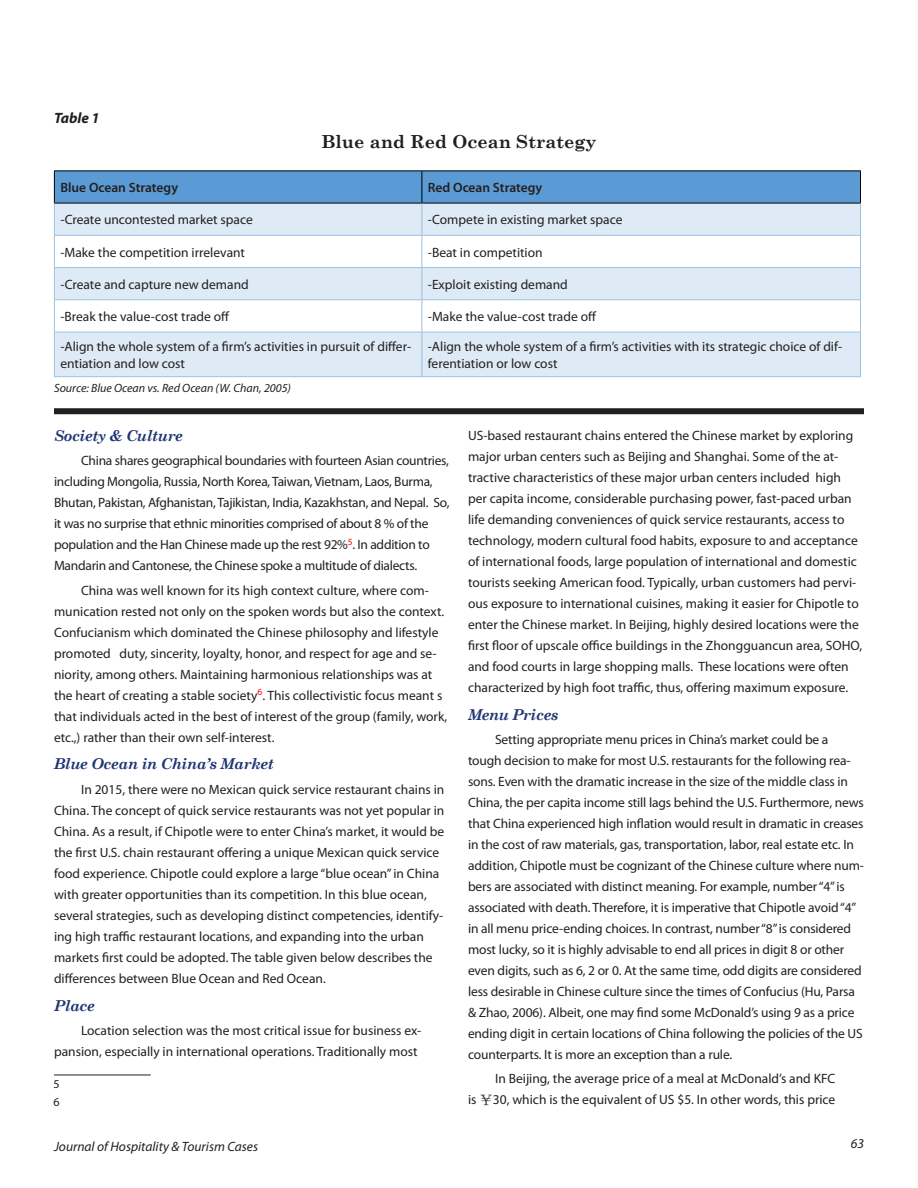
<style>
.page{position:relative;width:918px;height:1188px;background:#fff}
.page>*{position:absolute;margin:0;border:0;box-sizing:border-box;transform-origin:0 0}
.Table_chart_header{font:700 18px "Century Schoolbook";color:#231f20}
.Article_Sub-heading{font:italic 700 15px "Century Schoolbook";letter-spacing:-.03em;color:#1e3473}
.Table{font:italic 700 15px "Myriad Pro";color:#231f20}
.Article_Text{font:13.5px/21px "Myriad Pro";color:#231f20}
.TableTxt_9pt{font:13.5px/16.2px "Myriad Pro";color:#231f20}
.Article_Text-2{font:13.5px/21px "Myriad Pro";letter-spacing:-.02em;color:#231f20}
.t1{font:italic 13.5px "Myriad Pro";color:#231f20}
.TableTxt_9pt-2{font:600 13.5px "Myriad Pro";color:#231f20}
.Article_Text-3{font:italic 12px "Myriad Pro";color:#231f20}
.Abstract_text{font:12px "Myriad Pro";color:#231f20}
.s1{font-family:"DF Kai Shu SB Estd BF"}
</style>
<div class="page">
<div style="left:54px;top:408px;width:810px;height:6px;background:#231f20"></div>
<div style="left:55px;top:171px;width:805px;height:32px;background:#5b9bd5"></div>
<svg style="left:55px;top:204px;width:805px;height:172px;fill:#deeaf6"></svg>
<hr style="left:54px;top:171px;width:1px;height:32px;background:#000">
<hr style="left:422px;top:171px;width:1px;height:32px;background:#000">
<hr style="left:860px;top:171px;width:1px;height:32px;background:#000">
<hr style="left:54px;top:170px;width:368px;height:1px;background:#000">
<hr style="left:422px;top:170px;width:439px;height:1px;background:#000">
<hr style="left:54px;top:203px;width:368px;height:1px;background:#000">
<hr style="left:422px;top:203px;width:439px;height:1px;background:#000">
<hr style="left:54px;top:235px;width:368px;height:1px;background:#9cc2e5">
<hr style="left:422px;top:235px;width:439px;height:1px;background:#9cc2e5">
<hr style="left:54px;top:267px;width:368px;height:1px;background:#9cc2e5">
<hr style="left:422px;top:267px;width:439px;height:1px;background:#9cc2e5">
<hr style="left:54px;top:299px;width:368px;height:1px;background:#9cc2e5">
<hr style="left:422px;top:299px;width:439px;height:1px;background:#9cc2e5">
<hr style="left:54px;top:332px;width:368px;height:1px;background:#9cc2e5">
<hr style="left:422px;top:332px;width:439px;height:1px;background:#9cc2e5">
<hr style="left:54px;top:376px;width:368px;height:1px;background:#9cc2e5">
<hr style="left:422px;top:376px;width:439px;height:1px;background:#9cc2e5">
<hr style="left:54px;top:203px;width:1px;height:32px;background:#9cc2e5">
<hr style="left:54px;top:236px;width:1px;height:31px;background:#9cc2e5">
<hr style="left:54px;top:268px;width:1px;height:31px;background:#9cc2e5">
<hr style="left:54px;top:300px;width:1px;height:32px;background:#9cc2e5">
<hr style="left:54px;top:332px;width:1px;height:44px;background:#9cc2e5">
<hr style="left:422px;top:203px;width:1px;height:32px;background:#9cc2e5">
<hr style="left:860px;top:203px;width:1px;height:32px;background:#9cc2e5">
<hr style="left:422px;top:236px;width:1px;height:31px;background:#9cc2e5">
<hr style="left:860px;top:236px;width:1px;height:31px;background:#9cc2e5">
<hr style="left:422px;top:268px;width:1px;height:31px;background:#9cc2e5">
<hr style="left:860px;top:268px;width:1px;height:31px;background:#9cc2e5">
<hr style="left:422px;top:300px;width:1px;height:32px;background:#9cc2e5">
<hr style="left:860px;top:300px;width:1px;height:32px;background:#9cc2e5">
<hr style="left:422px;top:332px;width:1px;height:44px;background:#9cc2e5">
<hr style="left:860px;top:332px;width:1px;height:44px;background:#9cc2e5">
<hr style="left:54px;top:1075px;width:97px;height:1px;background:#231f20">
<p class="Table" style="left:54px;top:108px;width:47px">Table 1</p>
<p class="Table_chart_header" style="left:322px;top:127px;width:276px">Blue and Red Ocean Strategy</p>
<p class="TableTxt_9pt-2" style="left:60px;top:179px;width:119px">Blue Ocean Strategy</p>
<p class="TableTxt_9pt-2" style="left:428px;top:179px;width:116px">Red Ocean Strategy</p>
<p class="TableTxt_9pt" style="left:60px;top:211px;width:194px">-Create uncontested market space</p>
<p class="TableTxt_9pt" style="left:428px;top:211px;width:196px">-Compete in existing market space</p>
<p class="TableTxt_9pt" style="left:60px;top:244px;width:186px">-Make the competition irrelevant</p>
<p class="TableTxt_9pt" style="left:428px;top:244px;width:116px">-Beat in competition</p>
<p class="TableTxt_9pt" style="left:60px;top:276px;width:190px">-Create and capture new demand</p>
<p class="TableTxt_9pt" style="left:428px;top:276px;width:142px">-Exploit existing demand</p>
<p class="TableTxt_9pt" style="left:60px;top:308px;width:171px">-Break the value-cost trade off</p>
<p class="TableTxt_9pt" style="left:428px;top:308px;width:170px">-Make the value-cost trade off</p>
<p class="TableTxt_9pt" style="left:60px;top:338px;width:352px">-Align the whole system of a firm’s activities in pursuit of differ&shy;entiation and low cost</p>
<p class="TableTxt_9pt" style="left:428px;top:338px;width:416px">-Align the whole system of a firm’s activities with its strategic choice of dif&shy;ferentiation or low cost</p>
<p class="Article_Text-3" style="left:54px;top:381px;width:239px">Source: Blue Ocean vs. Red Ocean (W. Chan, 2005)</p>
<p class="Article_Sub-heading" style="left:54px;top:424px;width:130px">Society &amp; Culture</p>
<p class="Article_Text-2" style="left:54px;top:450px;width:397px;text-indent:27px">China shares geographical boundaries with fourteen Asian countries, including Mongolia, Russia, North Korea, Taiwan, Vietnam, Laos, Burma, Bhutan, Pakistan, Afghanistan, Tajikistan, India, Kazakhstan, and Nepal. So, it was no surprise that ethnic minorities comprised of about 8 % of the population and the Han Chinese made up the rest 92%<sup>5</sup>. In addition to Mandarin and Cantonese, the Chinese spoke a multitude of dialects.</p>
<p class="Article_Text" style="left:54px;top:579px;width:395px;text-indent:27px">China was well known for its high context culture, where com&shy;munication rested not only on the spoken words but also the context.<br>Confucianism which dominated the Chinese philosophy and lifestyle promoted duty, sincerity, loyalty, honor, and respect for age and se&shy;niority, among others. Maintaining harmonious relationships was at the heart of creating a stable society<sup>6</sup>. This collectivistic focus meant s that individuals acted in the best of interest of the group (family, work, etc.,) rather than their own self-interest.</p>
<p class="Article_Sub-heading" style="left:54px;top:753px;width:221px">Blue Ocean in China’s Market</p>
<p class="Article_Text" style="left:54px;top:779px;width:392px;text-indent:27px">In 2015, there were no Mexican quick service restaurant chains in China. The concept of quick service restaurants was not yet popular in China. As a result, if Chipotle were to enter China’s market, it would be the first U.S. chain restaurant offering a unique Mexican quick service food experience. Chipotle could explore a large “blue ocean” in China with greater opportunities than its competition. In this blue ocean, several strategies, such as developing distinct competencies, identify&shy;ing high traffic restaurant locations, and expanding into the urban markets first could be adopted. The table given below describes the differences between Blue Ocean and Red Ocean.</p>
<p class="Article_Sub-heading" style="left:54px;top:994px;width:43px">Place</p>
<p class="Article_Text" style="left:54px;top:1020px;width:369px;text-align:right">Location selection was the most critical issue for business ex&shy;pansion, especially in international operations. Traditionally most</p>
<p class="Abstract_text" style="left:54px;top:1077px;width:8px">5</p>
<p class="Abstract_text" style="left:54px;top:1095px;width:8px">6</p>
<p class="Article_Text" style="left:468px;top:425px;width:396px">US-based restaurant chains entered the Chinese market by exploring major urban centers such as Beijing and Shanghai. Some of the at&shy;tractive characteristics of these major urban centers included high per capita income, considerable purchasing power, fast-paced urban life demanding conveniences of quick service restaurants, access to technology, modern cultural food habits, exposure to and acceptance of international foods, large population of international and domestic tourists seeking American food. Typically, urban customers had pervi&shy;ous exposure to international cuisines, making it easier for Chipotle to enter the Chinese market. In Beijing, highly desired locations were the first floor of upscale office buildings in the Zhongguancun area, SOHO, and food courts in large shopping malls. These locations were often characterized by high foot traffic, thus, offering maximum exposure.</p>
<p class="Article_Sub-heading" style="left:468px;top:703px;width:92px">Menu Prices</p>
<p class="Article_Text" style="left:468px;top:729px;width:398px;text-indent:27px">Setting appropriate menu prices in China’s market could be a tough decision to make for most U.S. restaurants for the following rea&shy;sons. Even with the dramatic increase in the size of the middle class in China, the per capita income still lags behind the U.S. Furthermore, news that China experienced high inflation would result in dramatic in creases in the cost of raw materials, gas, transportation, labor, real estate etc. In addition, Chipotle must be cognizant of the Chinese culture where num&shy;bers are associated with distinct meaning. For example, number “4” is associated with death. Therefore, it is imperative that Chipotle avoid “4” in all menu price-ending choices. In contrast, number “8” is considered most lucky, so it is highly advisable to end all prices in digit 8 or other even digits, such as 6, 2 or 0. At the same time, odd digits are considered less desirable in Chinese culture since the times of Confucius (Hu, Parsa &amp; Zhao, 2006). Albeit, one may find some McDonald’s using 9 as a price ending digit in certain locations of China following the policies of the US counterparts. It is more an exception than a rule.</p>
<p class="Article_Text" style="left:468px;top:1068px;width:369px;text-align:right">In Beijing, the average price of a meal at McDonald’s and KFC<br>is <span class="s1">￥</span>30, which is the equivalent of US $5. In other words, this price</p>
<p class="t1" style="left:54px;top:1138px;width:206px">Journal of Hospitality &amp; Tourism Cases</p>
<p class="t1" style="left:851px;top:1135px;width:15px">63</p>
</div>
